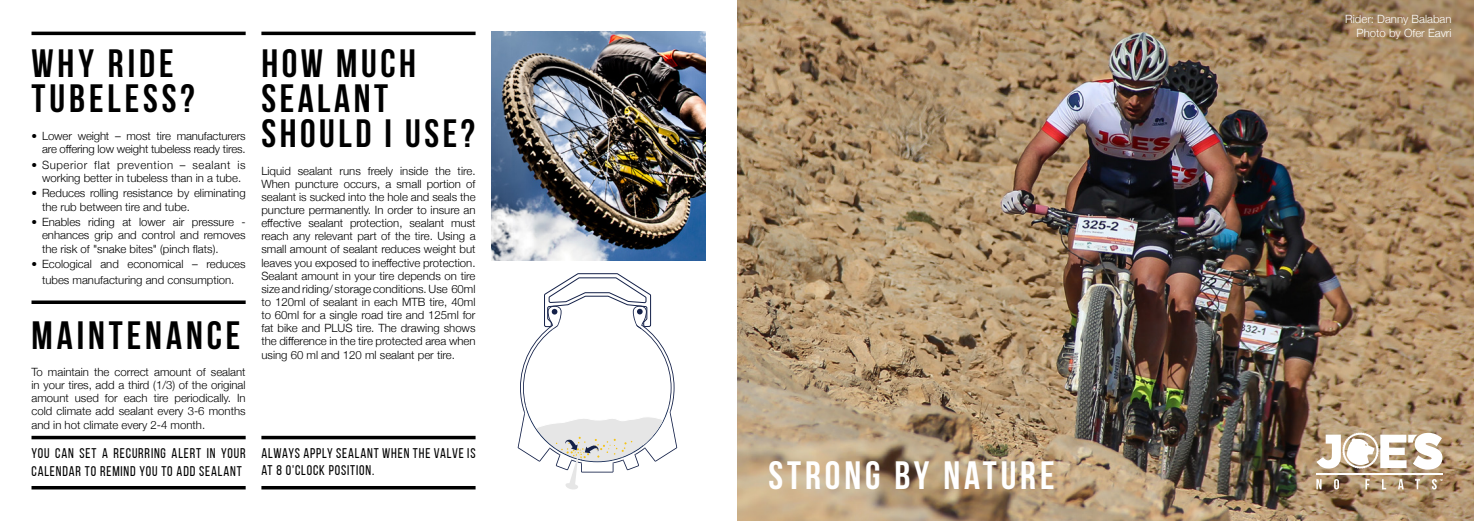
<style>
.page{position:relative;width:1474px;height:521px;background:#fff}
.page>*{position:absolute;margin:0;border:0;box-sizing:border-box;transform-origin:0 0}
.t1{font:700 39.38px/35px "Bebas Neue";letter-spacing:.1em;color:#000}
.t2{font:700 39.38px "Bebas Neue";letter-spacing:.1em;color:#fff}
.t3{font:14px/17.5px "Bebas Neue";letter-spacing:.06em;color:#000}
.t4{font:300 11.38px/13.1px "Helvetica Neue";color:#000;text-align:justify}
.t5{font:300 11.38px/13.7px "Helvetica Neue";color:#fff;text-align:right}
</style>
<div class="page">
<hr style="left:32px;top:32px;width:214px;height:3px;background:#000">
<svg style="left:32px;top:300px;width:214px;height:4px"></svg>
<hr style="left:261px;top:32px;width:214px;height:3px;background:#000">
<hr style="left:261px;top:436px;width:214px;height:3px;background:#000">
<hr style="left:32px;top:436px;width:214px;height:3px;background:#000">
<hr style="left:261px;top:486px;width:214px;height:3px;background:#000">
<hr style="left:32px;top:486px;width:214px;height:3px;background:#000">
<img style="left:491px;top:32px;width:214px;height:228px">
<svg style="left:517px;top:273px;width:160px;height:217px"></svg>
<img style="left:737px;top:0;width:736px;height:521px">
<hr style="left:1316px;top:473px;width:126px;height:2px;background:#fff">
<svg style="left:1316px;top:479px;width:5px;height:10px"></svg>
<svg style="left:1333px;top:479px;width:5px;height:10px"></svg>
<svg style="left:1365px;top:479px;width:4px;height:10px"></svg>
<svg style="left:1381px;top:479px;width:5px;height:10px"></svg>
<svg style="left:1397px;top:479px;width:6px;height:10px"></svg>
<svg style="left:1414px;top:479px;width:5px;height:10px"></svg>
<svg style="left:1431px;top:479px;width:11px;height:10px"></svg>
<svg style="left:1316px;top:433px;width:126px;height:37px"></svg>
<h1 class="t1" style="left:32px;top:46px;width:165px">WHY RIDE<br>TUBELESS?</h1>
<p class="t4" style="left:32px;top:128px;width:216px;text-align:right">• Lower weight – most tire manufacturers are offering low weight tubeless ready tires.</p>
<p class="t4" style="left:32px;top:157px;width:216px;text-align:center">• Superior flat prevention – sealant is working better in tubeless than in a tube.</p>
<p class="t4" style="left:42px;top:186px;width:205px;text-indent:-10px">• Reduces rolling resistance by eliminating the rub between tire and tube.</p>
<p class="t4" style="left:42px;top:215px;width:205px;text-indent:-10px">• Enables riding at lower air pressure - enhances grip and control and removes the risk of "snake bites" (pinch flats).</p>
<p class="t4" style="left:32px;top:255px;width:216px;line-height:15.8px;text-align:center">• Ecological and economical – reduces tubes manufacturing and consumption.</p>
<h1 class="t1" style="left:32px;top:317px;width:210px">MAINTENANCE</h1>
<p class="t4" style="left:32px;top:365px;width:216px">To maintain the correct amount of sealant in your tires, add a third (1/3) of the original amount used for each tire periodically. In cold climate add sealant every 3-6 months and in hot climate every 2-4 month.</p>
<p class="t3" style="left:32px;top:445px;width:216px">YOU CAN SET A RECURRING ALERT IN YOUR<br>CALENDAR TO REMIND YOU TO ADD SEALANT</p>
<h1 class="t1" style="left:261px;top:46px;width:215px">HOW MUCH<br>SEALANT<br>SHOULD I USE?</h1>
<p class="t4" style="left:261px;top:163px;width:216px">Liquid sealant runs freely inside the tire.<br>When puncture occurs, a small portion of sealant is sucked into the hole and seals the puncture permanently. In order to insure an effective sealant protection, sealant must reach any relevant part of the tire. Using a small amount of sealant reduces weight but leaves you exposed to ineffective protection.<br>Sealant amount in your tire depends on tire size and riding/ storage conditions. Use 60ml to 120ml of sealant in each MTB tire, 40ml to 60ml for a single road tire and 125ml for fat bike and PLUS tire. The drawing shows the difference in the tire protected area when using 60 ml and 120 ml sealant per tire.</p>
<p class="t3" style="left:261px;top:445px;width:216px;line-height:16.8px">ALWAYS APPLY SEALANT WHEN THE VALVE IS<br>AT 8 O'CLOCK POSITION.</p>
<h1 class="t2" style="left:768px;top:454px;width:287px">STRONG BY NATURE</h1>
<p class="t5" style="left:1345px;top:12px;width:108px">Rider: Danny Balaban<br>Photo by Ofer Eavri</p>
</div>
